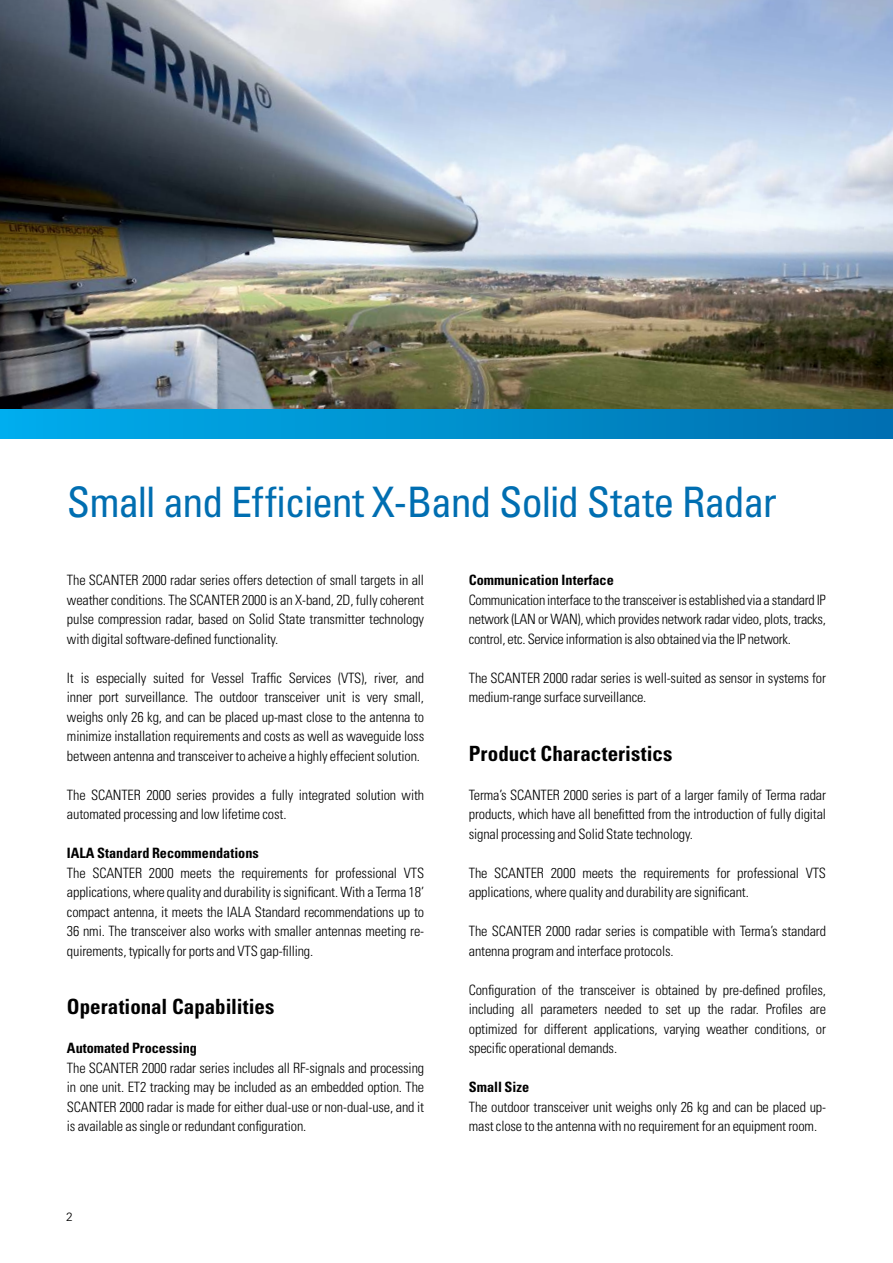
<style>
.page{position:relative;width:893px;height:1263px;background:#fff}
.page>*{position:absolute;margin:0;border:0;box-sizing:border-box;transform-origin:0 0}
.t1{font:condensed 42px "Univers LT Std";letter-spacing:-.025em;color:#006eb1}
.t2{font:700 condensed 21px "Univers LT Std";color:#000}
.t3{font:300 condensed 14.25px/19.5px "Univers LT Std";letter-spacing:-.01em;color:#000;text-align:justify}
.t4{font:700 condensed 14.25px "Univers LT Std";color:#000}
.t5{font:300 12px "Univers LT Std";color:#000}
</style>
<div class="page">
<img style="left:0;top:0;width:893px;height:410px">
<div style="left:0;top:410px;width:893px;height:28px;background:linear-gradient(to right,#00aeed,#0070af)"></div>
<h1 class="t1" style="left:67px;top:475px;width:711px">Small and Efficient X-Band Solid State Radar</h1>
<p class="t3" style="left:67px;top:570px;width:359px">The SCANTER 2000 radar series offers detection of small targets in all weather conditions. The SCANTER 2000 is an X-band, 2D, fully coherent pulse compression radar, based on Solid State transmitter technology with digital software-defined functionality.</p>
<p class="t3" style="left:67px;top:668px;width:359px">It is especially suited for Vessel Traffic Services (VTS), river, and inner port surveillance. The outdoor transceiver unit is very small, weighs only 26 kg, and can be placed up-mast close to the antenna to minimize installation requirements and costs as well as waveguide loss between antenna and transceiver to acheive a highly effecient solution.</p>
<p class="t3" style="left:67px;top:785px;width:359px">The SCANTER 2000 series provides a fully integrated solution with automated processing and low lifetime cost.</p>
<p class="t4" style="left:67px;top:844px;width:193px">IALA Standard Recommendations</p>
<p class="t3" style="left:67px;top:863px;width:359px">The SCANTER 2000 meets the requirements for professional VTS applications, where quality and durability is significant. With a Terma 18’ compact antenna, it meets the IALA Standard recommendations up to 36 nmi. The transceiver also works with smaller antennas meeting re&shy;quirements, typically for ports and VTS gap-filling.</p>
<h2 class="t2" style="left:67px;top:994px;width:209px">Operational Capabilities</h2>
<p class="t4" style="left:67px;top:1039px;width:131px">Automated Processing</p>
<p class="t3" style="left:67px;top:1058px;width:359px">The SCANTER 2000 radar series includes all RF-signals and processing in one unit. ET2 tracking may be included as an embedded option. The SCANTER 2000 radar is made for either dual-use or non-dual-use, and it is available as single or redundant configuration.</p>
<p class="t5" style="left:66px;top:1209px;width:8px">2</p>
<p class="t4" style="left:469px;top:571px;width:147px">Communication Interface</p>
<p class="t3" style="left:469px;top:590px;width:359px">Communication interface to the transceiver is established via a standard IP network (LAN or WAN), which provides network radar video, plots, tracks, control, etc. Service information is also obtained via the IP network.</p>
<p class="t3" style="left:469px;top:668px;width:359px">The SCANTER 2000 radar series is well-suited as sensor in systems for medium-range surface surveillance.</p>
<h2 class="t2" style="left:469px;top:740px;width:205px">Product Characteristics</h2>
<p class="t3" style="left:469px;top:785px;width:359px">Terma’s SCANTER 2000 series is part of a larger family of Terma radar products, which have all benefitted from the introduction of fully digital signal processing and Solid State technology.</p>
<p class="t3" style="left:469px;top:863px;width:359px">The SCANTER 2000 meets the requirements for professional VTS applications, where quality and durability are significant.</p>
<p class="t3" style="left:469px;top:921px;width:359px">The SCANTER 2000 radar series is compatible with Terma’s standard antenna program and interface protocols.</p>
<p class="t3" style="left:469px;top:980px;width:359px">Configuration of the transceiver is obtained by pre-defined profiles, including all parameters needed to set up the radar. Profiles are optimized for different applications, varying weather conditions, or specific operational demands.</p>
<p class="t4" style="left:469px;top:1078px;width:62px">Small Size</p>
<p class="t3" style="left:469px;top:1097px;width:359px">The outdoor transceiver unit weighs only 26 kg and can be placed up&shy;mast close to the antenna with no requirement for an equipment room.</p>
</div>
